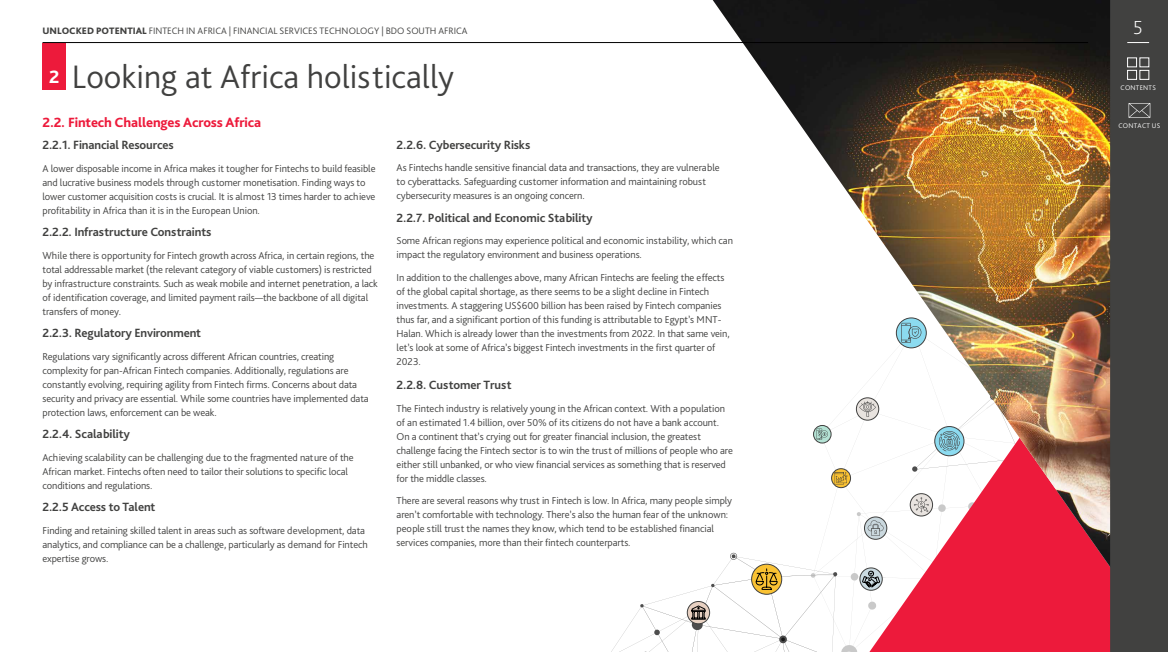
<style>
.page{position:relative;width:1168px;height:652px;background:#fff}
.page>*{position:absolute;margin:0;border:0;box-sizing:border-box;transform-origin:0 0}
.t1{font:300 34px "Bliss Pro";color:#414140}
.t2{font:200 19.7px "Bliss Pro";color:#fff}
.t3{font:800 14px "Bliss Pro";letter-spacing:-.01em;color:#ed1a3b}
.t4{font:700 12.5px "Bliss Pro";letter-spacing:-.01em;color:#414140}
.t5{font:300 10.5px/14px "Bliss Pro";letter-spacing:-.01em;color:#414140}
.t6{font:300 9.8px "Bliss Pro";color:#414140}
.t7{font:300 7.1px "Bliss Pro";letter-spacing:.035em;color:#fff}
.s1{font-weight:800}
.s2{font-weight:800;font-size:18.8px;color:#fff}
</style>
<div class="page">
<svg style="left:611px;top:583px;width:246px;height:69px"></svg>
<div style="left:43px;top:43px;width:23px;height:46px;background:#ed1a3b"></div>
<svg style="left:713px;top:575px;width:397px;height:74px;fill:#ed1a3b"></svg>
<img style="left:713px;top:0;width:397px;height:575px">
<div style="left:1110px;top:0;width:58px;height:652px;background:#414140"></div>
<svg style="left:1127px;top:42px;width:22px;height:1px"></svg>
<div style="left:1127px;top:58px;width:10px;height:9px;border:1px solid #fff"></div>
<div style="left:1127px;top:70px;width:10px;height:10px;border:1px solid #fff"></div>
<div style="left:1139px;top:70px;width:10px;height:10px;border:1px solid #fff"></div>
<svg style="left:1128px;top:103px;width:22px;height:15px"></svg>
<hr style="left:43px;top:42px;width:1045px;height:1px;background:#000">
<p class="t6" style="left:43px;top:25px;width:427px"><span class="s1">UNLOCKED POTENTIAL</span> FINTECH IN AFRICA | FINANCIAL SERVICES TECHNOLOGY | BDO SOUTH AFRICA</p>
<h1 class="t1" style="left:49px;top:55px;width:406px"><span class="s2">2</span> Looking at Africa holistically</h1>
<h3 class="t3" style="left:43px;top:114px;width:220px">2.2. Fintech Challenges Across Africa</h3>
<p class="t4" style="left:43px;top:138px;width:133px">2.2.1. Financial Resources</p>
<p class="t5" style="left:43px;top:161px;width:335px">A lower disposable income in Africa makes it tougher for Fintechs to build feasible and lucrative business models through customer monetisation. Finding ways to lower customer acquisition costs is crucial. It is almost 13 times harder to achieve profitability in Africa than it is in the European Union.</p>
<p class="t4" style="left:43px;top:225px;width:170px">2.2.2. Infrastructure Constraints</p>
<p class="t5" style="left:43px;top:248px;width:337px">While there is opportunity for Fintech growth across Africa, in certain regions, the total addressable market (the relevant category of viable customers) is restricted by infrastructure constraints. Such as weak mobile and internet penetration, a lack of identification coverage, and limited payment rails—the backbone of all digital transfers of money.</p>
<p class="t4" style="left:43px;top:326px;width:160px">2.2.3. Regulatory Environment</p>
<p class="t5" style="left:43px;top:349px;width:328px">Regulations vary significantly across different African countries, creating complexity for pan-African Fintech companies. Additionally, regulations are constantly evolving, requiring agility from Fintech firms. Concerns about data security and privacy are essential. While some countries have implemented data protection laws, enforcement can be weak.</p>
<p class="t4" style="left:43px;top:427px;width:89px">2.2.4. Scalability</p>
<p class="t5" style="left:43px;top:450px;width:313px">Achieving scalability can be challenging due to the fragmented nature of the<br>African market. Fintechs often need to tailor their solutions to specific local conditions and regulations.</p>
<p class="t4" style="left:43px;top:500px;width:114px">2.2.5 Access to Talent</p>
<p class="t5" style="left:43px;top:523px;width:327px">Finding and retaining skilled talent in areas such as software development, data analytics, and compliance can be a challenge, particularly as demand for Fintech expertise grows.</p>
<p class="t4" style="left:397px;top:137px;width:135px">2.2.6. Cybersecurity Risks</p>
<p class="t5" style="left:397px;top:161px;width:324px">As Fintechs handle sensitive financial data and transactions, they are vulnerable to cyberattacks. Safeguarding customer information and maintaining robust cybersecurity measures is an ongoing concern.</p>
<p class="t4" style="left:397px;top:210px;width:197px">2.2.7. Political and Economic Stability</p>
<p class="t5" style="left:397px;top:234px;width:338px">Some African regions may experience political and economic instability, which can impact the regulatory environment and business operations.</p>
<p class="t5" style="left:397px;top:270px;width:335px">In addition to the challenges above, many African Fintechs are feeling the effects of the global capital shortage, as there seems to be a slight decline in Fintech investments. A staggering US$600 billion has been raised by Fintech companies thus far, and a significant portion of this funding is attributable to Egypt’s MNT-Halan. Which is already lower than the investments from 2022. In that same vein, let’s look at some of Africa’s biggest Fintech investments in the first quarter of 2023.</p>
<p class="t4" style="left:397px;top:377px;width:117px">2.2.8. Customer Trust</p>
<p class="t5" style="left:397px;top:401px;width:338px">The Fintech industry is relatively young in the African context. With a population of an estimated 1.4 billion, over 50% of its citizens do not have a bank account.<br>On a continent that’s crying out for greater financial inclusion, the greatest challenge facing the Fintech sector is to win the trust of millions of people who are either still unbanked, or who view financial services as something that is reserved for the middle classes.</p>
<p class="t5" style="left:397px;top:494px;width:337px">There are several reasons why trust in Fintech is low. In Africa, many people simply aren’t comfortable with technology. There’s also the human fear of the unknown: people still trust the names they know, which tend to be established financial services companies, more than their fintech counterparts.</p>
<h2 class="t2" style="left:1133px;top:15px;width:11px">5</h2>
<p class="t7" style="left:1120px;top:83px;width:37px">CONTENTS</p>
<p class="t7" style="left:1118px;top:121px;width:43px">CONTACT US</p>
</div>
